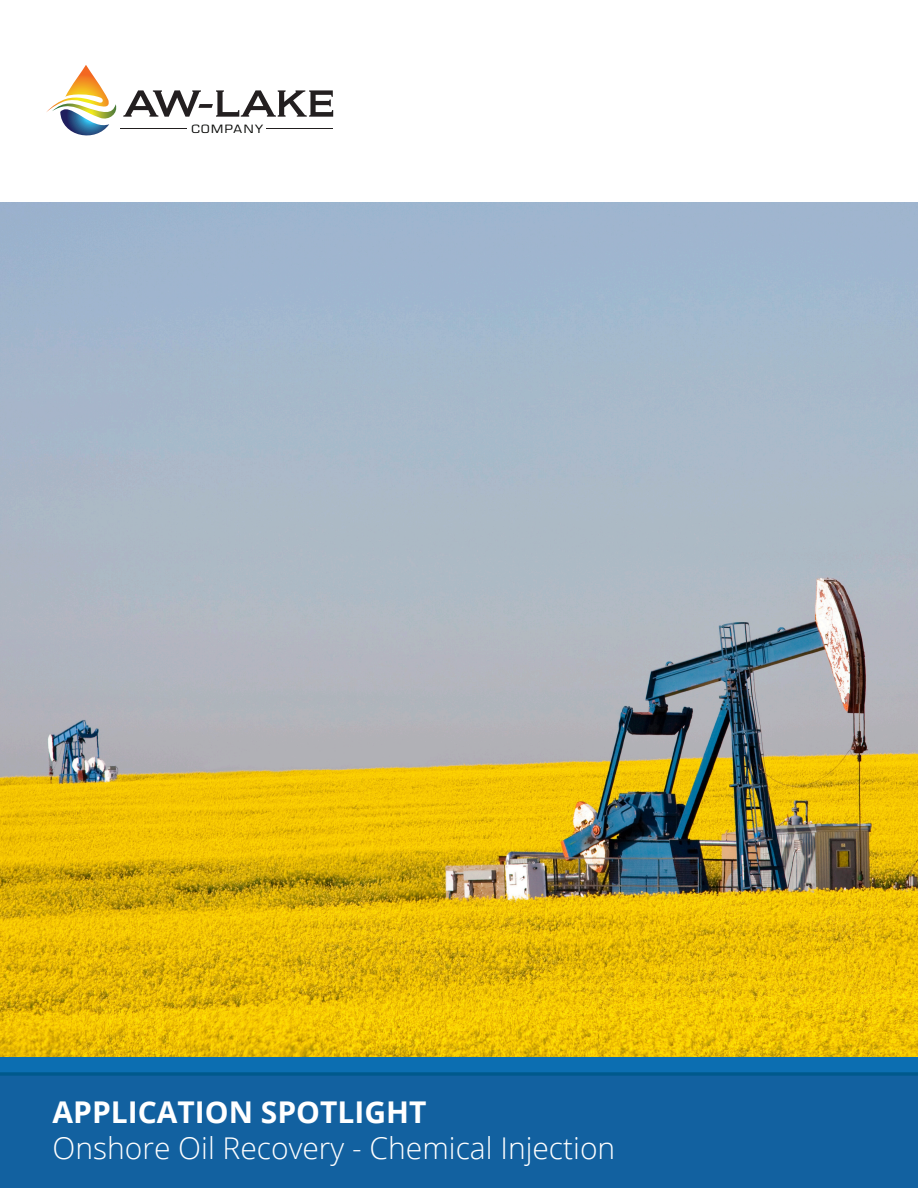
<style>
.page{position:relative;width:918px;height:1188px;background:#fff}
.page>*{position:absolute;margin:0;border:0;box-sizing:border-box;transform-origin:0 0}
.title_headline_2{font:300 30px "Open Sans";color:#fff}
.t1{font:700 30px "Open Sans";color:#fff}
.t2{font:11.1px "Eurostile";letter-spacing:.12em;color:#040503;scale:1.13 1}
</style>
<div class="page">
<div style="left:0;top:1046px;width:918px;height:27px;background:#0c6eb1"></div>
<div style="left:1px;top:1075px;width:917px;height:113px;background:#1261a0"></div>
<img style="left:0;top:202px;width:918px;height:855px">
<svg style="left:46px;top:65px;width:287px;height:71px"></svg>
<hr style="left:120px;top:128px;width:66px;height:1px;background:#211e1e">
<hr style="left:266px;top:128px;width:66px;height:1px;background:#211e1e">
<div style="left:0;top:1072px;width:918px;height:4px;border:2px solid #00598c"></div>
<p class="t2" style="left:191px;top:122px;width:65px">COMPANY</p>
<p class="t1" style="left:52px;top:1091px;width:375px">APPLICATION SPOTLIGHT</p>
<p class="title_headline_2" style="left:52px;top:1128px;width:564px">Onshore Oil Recovery - Chemical Injection</p>
</div>
